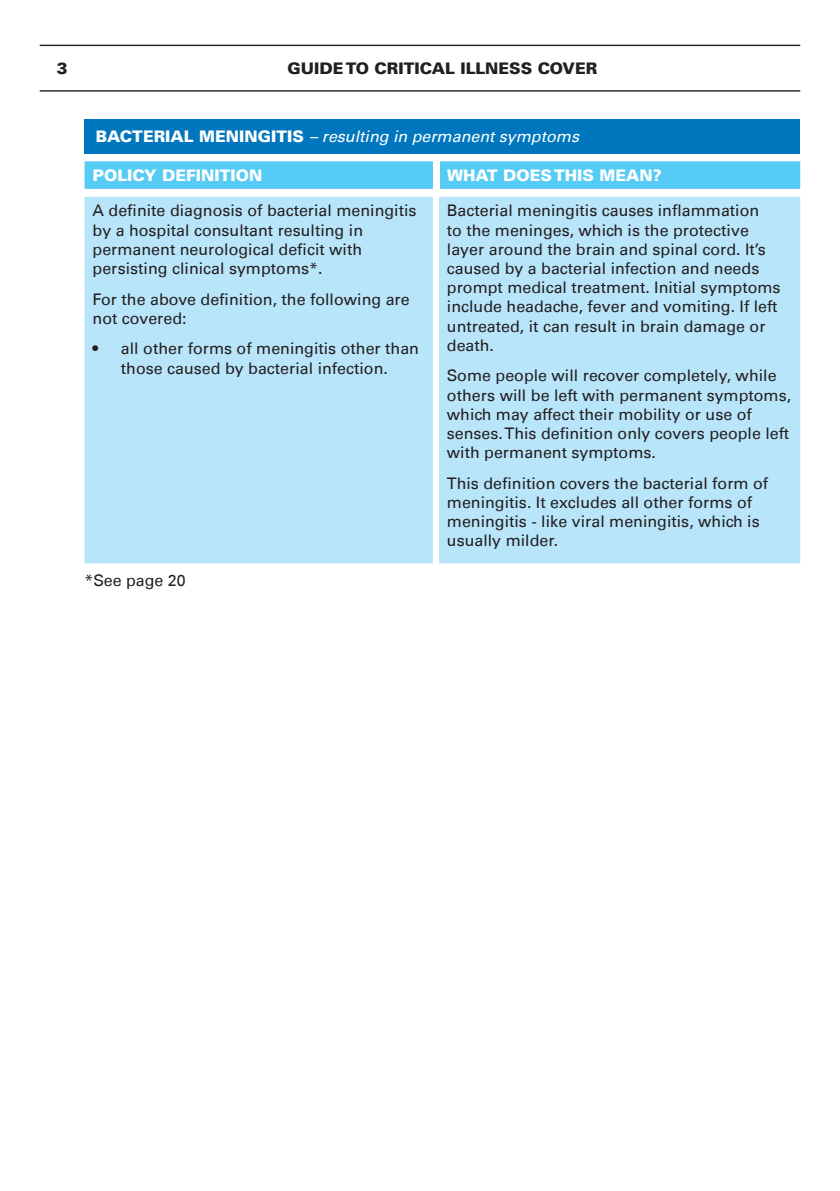
<style>
.page{position:relative;width:840px;height:1191px;background:#fff}
.page>*{position:absolute;margin:0;border:0;box-sizing:border-box;transform-origin:0 0}
.Body_Text{font:16px/19.2px "Univers LT";color:#231f20}
.Body_Text-2{font:italic 16px "Univers LT";color:#fff}
.Body_Text-3{font:900 16px "Univers LT";color:#fff}
.t1{font:900 16px "Univers LT";color:#231f20}
.s1{font-weight:900;font-style:normal}
</style>
<div class="page">
<hr style="left:40px;top:45px;width:759px;height:1px;background:#231f20">
<hr style="left:40px;top:90px;width:759px;height:2px;background:#231f20">
<div style="left:84px;top:119px;width:715px;height:34px;background:#0076bf"></div>
<svg style="left:84px;top:161px;width:715px;height:28px;background:#59cbf5"></svg>
<div style="left:433px;top:161px;width:6px;height:28px;background:#fff"></div>
<svg style="left:84px;top:197px;width:715px;height:366px;background:#bce6fa"></svg>
<p class="t1" style="left:57px;top:58px;width:12px">3</p>
<p class="t1" style="left:287px;top:58px;width:311px">GUIDE TO CRITICAL ILLNESS COVER</p>
<p class="Body_Text-2" style="left:96px;top:127px;width:484px"><span class="s1">BACTERIAL MENINGITIS</span> – resulting in permanent symptoms</p>
<p class="Body_Text-3" style="left:92px;top:165px;width:171px">POLICY DEFINITION</p>
<p class="Body_Text-3" style="left:447px;top:165px;width:216px">WHAT DOES THIS MEAN?</p>
<p class="Body_Text" style="left:92px;top:201px;width:325px">A definite diagnosis of bacterial meningitis by a hospital consultant resulting in permanent neurological deficit with persisting clinical symptoms*.</p>
<p class="Body_Text" style="left:92px;top:289px;width:318px">For the above definition, the following are not covered:</p>
<p class="Body_Text" style="left:92px;top:339px;width:328px;text-align:center">• all other forms of meningitis other than those caused by bacterial infection.</p>
<p class="Body_Text" style="left:446px;top:201px;width:335px">Bacterial meningitis causes inflammation<br>to the meninges, which is the protective layer around the brain and spinal cord. It’s caused by a bacterial infection and needs prompt medical treatment. Initial symptoms include headache, fever and vomiting. If left untreated, it can result in brain damage or death.</p>
<p class="Body_Text" style="left:446px;top:366px;width:345px">Some people will recover completely, while others will be left with permanent symptoms, which may affect their mobility or use of senses. This definition only covers people left with permanent symptoms.</p>
<p class="Body_Text" style="left:446px;top:473px;width:323px">This definition covers the bacterial form of meningitis. It excludes all other forms of meningitis - like viral meningitis, which is usually milder.</p>
<p class="Body_Text" style="left:84px;top:571px;width:103px">*See page 20</p>
</div>
